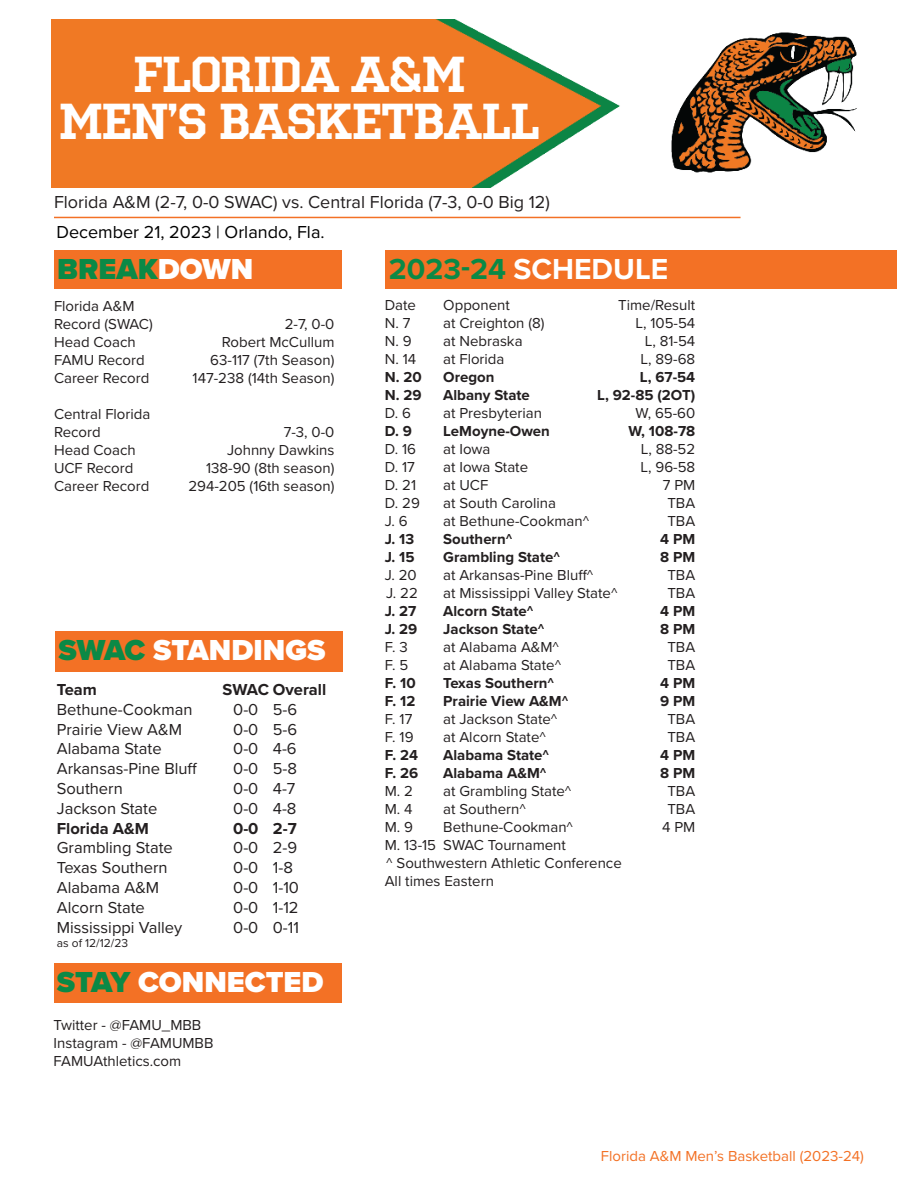
<style>
.page{position:relative;width:918px;height:1188px;background:#fff}
.page>*{position:absolute;margin:0;border:0;box-sizing:border-box;transform-origin:0 0}
.t1{font:500 39px "National Champion";color:#fff}
.t2{font:900 30px "Proxima Nova";color:#fff}
.t3{font:700 30px "Proxima Nova";color:#fff}
.t4{font:900 30px "Proxima Nova";color:#0b8946}
.t5{font:18px "Proxima Nova";color:#231f20}
.t6{font:18px "Proxima Nova";color:#000}
.t7{font:16.5px "Proxima Nova";color:#231f20}
.t8{font:700 16.5px "Proxima Nova";color:#231f20}
.t9{font:15px "Proxima Nova";color:#231f20}
.t10{font:700 15px "Proxima Nova";color:#231f20}
.t11{font:15px "Proxima Nova";color:#f37125}
.t12{font:12px "Proxima Nova";color:#231f20}
.s1{color:#fff}
.s2{color:#0b8946}
</style>
<div class="page">
<div style="left:54px;top:250px;width:288px;height:39px;background:#f37125"></div>
<div style="left:385px;top:250px;width:511px;height:39px;background:#f37125"></div>
<div style="left:54px;top:964px;width:288px;height:39px;background:#f37125"></div>
<hr style="left:54px;top:217px;width:687px;height:1px;background:#f37125">
<div style="left:55px;top:631px;width:288px;height:41px;background:#f37125"></div>
<img style="left:52px;top:20px;width:805px;height:168px">
<p class="t1" style="left:134px;top:43px;width:332px">FLORIDA A&amp;M</p>
<p class="t1" style="left:59px;top:90px;width:481px">MEN’S BASKETBALL</p>
<p class="t5" style="left:54px;top:189px;width:498px">Florida A&amp;M (2-7, 0-0 SWAC) vs. Central Florida (7-3, 0-0 Big 12)</p>
<p class="t6" style="left:56px;top:219px;width:270px">December 21, 2023 | Orlando, Fla.</p>
<p class="t4" style="left:57px;top:247px;width:198px">BREAK<span class="s1">DOWN</span></p>
<p class="t3" style="left:389px;top:247px;width:281px"><span class="s2">2023-24</span> SCHEDULE</p>
<p class="t9" style="left:54px;top:295px;width:82px">Florida A&amp;M</p>
<p class="t9" style="left:54px;top:313px;width:100px">Record (SWAC)</p>
<p class="t9" style="left:285px;top:313px;width:51px">2-7, 0-0</p>
<p class="t9" style="left:54px;top:331px;width:83px">Head Coach</p>
<p class="t9" style="left:222px;top:331px;width:114px">Robert McCullum</p>
<p class="t9" style="left:54px;top:349px;width:92px">FAMU Record</p>
<p class="t9" style="left:210px;top:349px;width:126px">63-117 (7th Season)</p>
<p class="t9" style="left:54px;top:367px;width:97px">Career Record</p>
<p class="t9" style="left:193px;top:367px;width:143px">147-238 (14th Season)</p>
<p class="t9" style="left:54px;top:403px;width:98px">Central Florida</p>
<p class="t9" style="left:54px;top:421px;width:48px">Record</p>
<p class="t9" style="left:284px;top:421px;width:52px">7-3, 0-0</p>
<p class="t9" style="left:54px;top:439px;width:83px">Head Coach</p>
<p class="t9" style="left:227px;top:439px;width:109px">Johnny Dawkins</p>
<p class="t9" style="left:54px;top:457px;width:81px">UCF Record</p>
<p class="t9" style="left:206px;top:457px;width:130px">138-90 (8th season)</p>
<p class="t9" style="left:54px;top:475px;width:97px">Career Record</p>
<p class="t9" style="left:188px;top:475px;width:148px">294-205 (16th season)</p>
<p class="t2" style="left:58px;top:628px;width:269px"><span class="s2">SWAC</span> STANDINGS</p>
<p class="t8" style="left:57px;top:677px;width:42px">Team</p>
<p class="t8" style="left:223px;top:677px;width:105px">SWAC Overall</p>
<p class="t7" style="left:57px;top:697px;width:137px">Bethune-Cookman</p>
<p class="t7" style="left:233px;top:697px;width:66px">0-0 5-6</p>
<p class="t7" style="left:57px;top:717px;width:127px">Prairie View A&amp;M</p>
<p class="t7" style="left:233px;top:717px;width:66px">0-0 5-6</p>
<p class="t7" style="left:57px;top:737px;width:106px">Alabama State</p>
<p class="t7" style="left:233px;top:737px;width:65px">0-0 4-6</p>
<p class="t7" style="left:57px;top:756px;width:142px">Arkansas-Pine Bluff</p>
<p class="t7" style="left:233px;top:756px;width:65px">0-0 5-8</p>
<p class="t7" style="left:57px;top:776px;width:67px">Southern</p>
<p class="t7" style="left:233px;top:776px;width:64px">0-0 4-7</p>
<p class="t7" style="left:57px;top:796px;width:102px">Jackson State</p>
<p class="t7" style="left:233px;top:796px;width:65px">0-0 4-8</p>
<p class="t8" style="left:57px;top:816px;width:94px">Florida A&amp;M</p>
<p class="t8" style="left:233px;top:816px;width:65px">0-0 2-7</p>
<p class="t7" style="left:57px;top:836px;width:118px">Grambling State</p>
<p class="t7" style="left:233px;top:836px;width:65px">0-0 2-9</p>
<p class="t7" style="left:57px;top:855px;width:112px">Texas Southern</p>
<p class="t7" style="left:233px;top:855px;width:61px">0-0 1-8</p>
<p class="t7" style="left:57px;top:875px;width:104px">Alabama A&amp;M</p>
<p class="t7" style="left:233px;top:875px;width:67px">0-0 1-10</p>
<p class="t7" style="left:57px;top:895px;width:90px">Alcorn State</p>
<p class="t7" style="left:233px;top:895px;width:67px">0-0 1-12</p>
<p class="t7" style="left:57px;top:915px;width:127px">Mississippi Valley</p>
<p class="t7" style="left:233px;top:915px;width:67px">0-0 0-11</p>
<p class="t12" style="left:57px;top:934px;width:73px">as of 12/12/23</p>
<p class="t2" style="left:57px;top:960px;width:268px"><span class="s2">STAY</span> CONNECTED</p>
<p class="t9" style="left:54px;top:1014px;width:149px">Twitter - @FAMU_MBB</p>
<p class="t9" style="left:54px;top:1032px;width:161px">Instagram - @FAMUMBB</p>
<p class="t9" style="left:54px;top:1050px;width:129px">FAMUAthletics.com</p>
<p class="t9" style="left:385px;top:293px;width:33px">Date</p>
<p class="t9" style="left:443px;top:293px;width:68px">Opponent</p>
<p class="t9" style="left:618px;top:293px;width:79px">Time/Result</p>
<p class="t9" style="left:385px;top:311px;width:27px">N. 7</p>
<p class="t9" style="left:443px;top:311px;width:103px">at Creighton (8)</p>
<p class="t9" style="left:635px;top:311px;width:61px">L, 105-54</p>
<p class="t9" style="left:385px;top:329px;width:28px">N. 9</p>
<p class="t9" style="left:443px;top:329px;width:81px">at Nebraska</p>
<p class="t9" style="left:645px;top:329px;width:52px">L, 81-54</p>
<p class="t9" style="left:385px;top:347px;width:33px">N. 14</p>
<p class="t9" style="left:443px;top:347px;width:63px">at Florida</p>
<p class="t9" style="left:641px;top:347px;width:56px">L, 89-68</p>
<p class="t10" style="left:385px;top:365px;width:38px">N. 20</p>
<p class="t10" style="left:443px;top:365px;width:53px">Oregon</p>
<p class="t10" style="left:640px;top:365px;width:57px">L, 67-54</p>
<p class="t10" style="left:385px;top:383px;width:38px">N. 29</p>
<p class="t10" style="left:443px;top:383px;width:88px">Albany State</p>
<p class="t10" style="left:597px;top:383px;width:99px">L, 92-85 (2OT)</p>
<p class="t9" style="left:385px;top:401px;width:28px">D. 6</p>
<p class="t9" style="left:443px;top:401px;width:100px">at Presbyterian</p>
<p class="t9" style="left:635px;top:401px;width:61px">W, 65-60</p>
<p class="t10" style="left:385px;top:419px;width:29px">D. 9</p>
<p class="t10" style="left:443px;top:419px;width:108px">LeMoyne-Owen</p>
<p class="t10" style="left:628px;top:419px;width:68px">W, 108-78</p>
<p class="t9" style="left:385px;top:437px;width:33px">D. 16</p>
<p class="t9" style="left:443px;top:437px;width:49px">at Iowa</p>
<p class="t9" style="left:641px;top:437px;width:56px">L, 88-52</p>
<p class="t9" style="left:385px;top:455px;width:32px">D. 17</p>
<p class="t9" style="left:443px;top:455px;width:86px">at Iowa State</p>
<p class="t9" style="left:641px;top:455px;width:56px">L, 96-58</p>
<p class="t9" style="left:385px;top:473px;width:33px">D. 21</p>
<p class="t9" style="left:443px;top:473px;width:47px">at UCF</p>
<p class="t9" style="left:663px;top:473px;width:34px">7 PM</p>
<p class="t9" style="left:385px;top:491px;width:37px">D. 29</p>
<p class="t9" style="left:443px;top:491px;width:114px">at South Carolina</p>
<p class="t9" style="left:667px;top:491px;width:29px">TBA</p>
<p class="t9" style="left:385px;top:509px;width:24px">J. 6</p>
<p class="t9" style="left:443px;top:509px;width:148px">at Bethune-Cookman^</p>
<p class="t9" style="left:667px;top:509px;width:29px">TBA</p>
<p class="t10" style="left:385px;top:527px;width:31px">J. 13</p>
<p class="t10" style="left:443px;top:527px;width:71px">Southern^</p>
<p class="t10" style="left:660px;top:527px;width:36px">4 PM</p>
<p class="t10" style="left:385px;top:545px;width:31px">J. 15</p>
<p class="t10" style="left:443px;top:545px;width:118px">Grambling State^</p>
<p class="t10" style="left:660px;top:545px;width:37px">8 PM</p>
<p class="t9" style="left:385px;top:563px;width:33px">J. 20</p>
<p class="t9" style="left:443px;top:563px;width:152px">at Arkansas-Pine Bluff^</p>
<p class="t9" style="left:667px;top:563px;width:29px">TBA</p>
<p class="t9" style="left:386px;top:581px;width:33px">J. 22</p>
<p class="t9" style="left:443px;top:581px;width:176px">at Mississippi Valley State^</p>
<p class="t9" style="left:667px;top:581px;width:29px">TBA</p>
<p class="t10" style="left:385px;top:599px;width:33px">J. 27</p>
<p class="t10" style="left:443px;top:599px;width:92px">Alcorn State^</p>
<p class="t10" style="left:660px;top:599px;width:36px">4 PM</p>
<p class="t10" style="left:385px;top:617px;width:34px">J. 29</p>
<p class="t10" style="left:443px;top:617px;width:103px">Jackson State^</p>
<p class="t10" style="left:660px;top:617px;width:37px">8 PM</p>
<p class="t9" style="left:385px;top:635px;width:25px">F. 3</p>
<p class="t9" style="left:443px;top:635px;width:117px">at Alabama A&amp;M^</p>
<p class="t9" style="left:667px;top:635px;width:29px">TBA</p>
<p class="t9" style="left:385px;top:653px;width:25px">F. 5</p>
<p class="t9" style="left:443px;top:653px;width:119px">at Alabama State^</p>
<p class="t9" style="left:667px;top:653px;width:29px">TBA</p>
<p class="t10" style="left:385px;top:671px;width:32px">F. 10</p>
<p class="t10" style="left:443px;top:671px;width:112px">Texas Southern^</p>
<p class="t10" style="left:660px;top:671px;width:36px">4 PM</p>
<p class="t10" style="left:385px;top:689px;width:32px">F. 12</p>
<p class="t10" style="left:443px;top:689px;width:127px">Prairie View A&amp;M^</p>
<p class="t10" style="left:660px;top:689px;width:37px">9 PM</p>
<p class="t9" style="left:385px;top:707px;width:29px">F. 17</p>
<p class="t9" style="left:443px;top:707px;width:116px">at Jackson State^</p>
<p class="t9" style="left:667px;top:707px;width:29px">TBA</p>
<p class="t9" style="left:385px;top:725px;width:30px">F. 19</p>
<p class="t9" style="left:443px;top:725px;width:104px">at Alcorn State^</p>
<p class="t9" style="left:667px;top:725px;width:29px">TBA</p>
<p class="t10" style="left:385px;top:743px;width:35px">F. 24</p>
<p class="t10" style="left:443px;top:743px;width:107px">Alabama State^</p>
<p class="t10" style="left:660px;top:743px;width:36px">4 PM</p>
<p class="t10" style="left:385px;top:761px;width:35px">F. 26</p>
<p class="t10" style="left:443px;top:761px;width:105px">Alabama A&amp;M^</p>
<p class="t10" style="left:660px;top:761px;width:37px">8 PM</p>
<p class="t9" style="left:385px;top:779px;width:30px">M. 2</p>
<p class="t9" style="left:443px;top:779px;width:130px">at Grambling State^</p>
<p class="t9" style="left:667px;top:779px;width:29px">TBA</p>
<p class="t9" style="left:385px;top:797px;width:29px">M. 4</p>
<p class="t9" style="left:443px;top:797px;width:84px">at Southern^</p>
<p class="t9" style="left:667px;top:797px;width:29px">TBA</p>
<p class="t9" style="left:385px;top:815px;width:30px">M. 9</p>
<p class="t9" style="left:443px;top:815px;width:131px">Bethune-Cookman^</p>
<p class="t9" style="left:662px;top:815px;width:35px">4 PM</p>
<p class="t9" style="left:385px;top:833px;width:183px">M. 13-15 SWAC Tournament</p>
<p class="t9" style="left:386px;top:851px;width:237px">^ Southwestern Athletic Conference</p>
<p class="t9" style="left:385px;top:869px;width:111px">All times Eastern</p>
<p class="t11" style="left:601px;top:1145px;width:265px">Florida A&amp;M Men’s Basketball (2023-24)</p>
</div>
